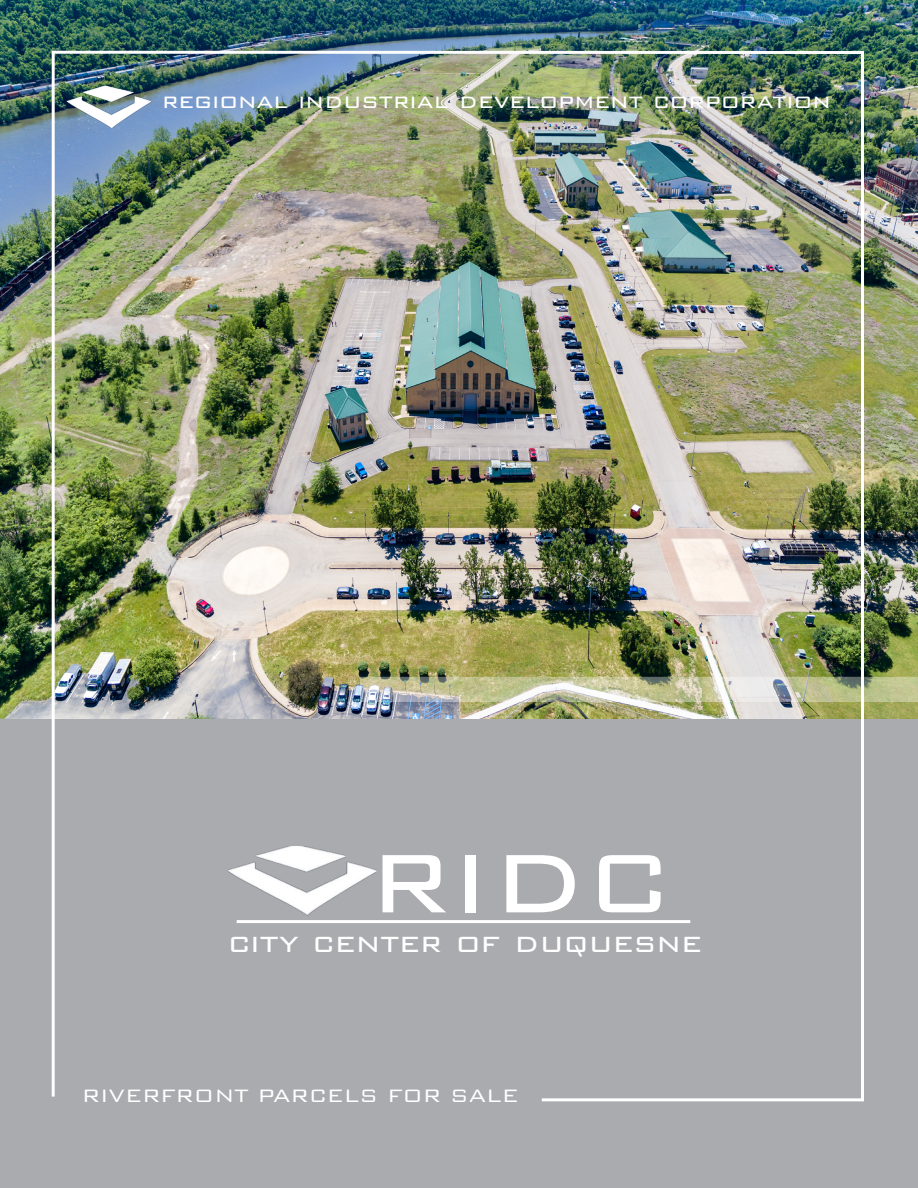
<style>
.page{position:relative;width:918px;height:1188px;background:#fff}
.page>*{position:absolute;margin:0;border:0;box-sizing:border-box;transform-origin:0 0}
.t1{font:300 135px "Bank Gothic BT";color:#fff}
.t2{font:300 36px "Bank Gothic BT";color:#fff}
.t3{font:300 27px "Bank Gothic BT";color:#fff}
.t4{font:300 24px "Bank Gothic BT";color:#fff}
</style>
<div class="page">
<div style="left:0;top:718px;width:918px;height:470px;background:#aaabaf"></div>
<hr style="left:542px;top:1098px;width:319px;height:3px;background:#fff">
<hr style="left:237px;top:920px;width:453px;height:3px;background:#fff">
<img style="left:229px;top:846px;width:147px;height:69px">
<img style="left:0;top:0;width:918px;height:718px">
<img style="left:66px;top:86px;width:86px;height:42px">
<hr style="left:52px;top:51px;width:3px;height:1046px;background:#fff">
<hr style="left:52px;top:51px;width:812px;height:3px;background:#fcfcfc">
<hr style="left:861px;top:54px;width:3px;height:1047px;background:#fff">
<img style="left:360px;top:677px;width:558px;height:25px">
<p class="t3" style="left:162px;top:86px;width:671px">regional industrial development corporation</p>
<p class="t1" style="left:369px;top:803px;width:303px">ridc</p>
<p class="t2" style="left:228px;top:923px;width:476px">city center of duquesne</p>
<p class="t4" style="left:82px;top:1083px;width:439px">RIVERFRONT PARCELS FOR SALE</p>
</div>
